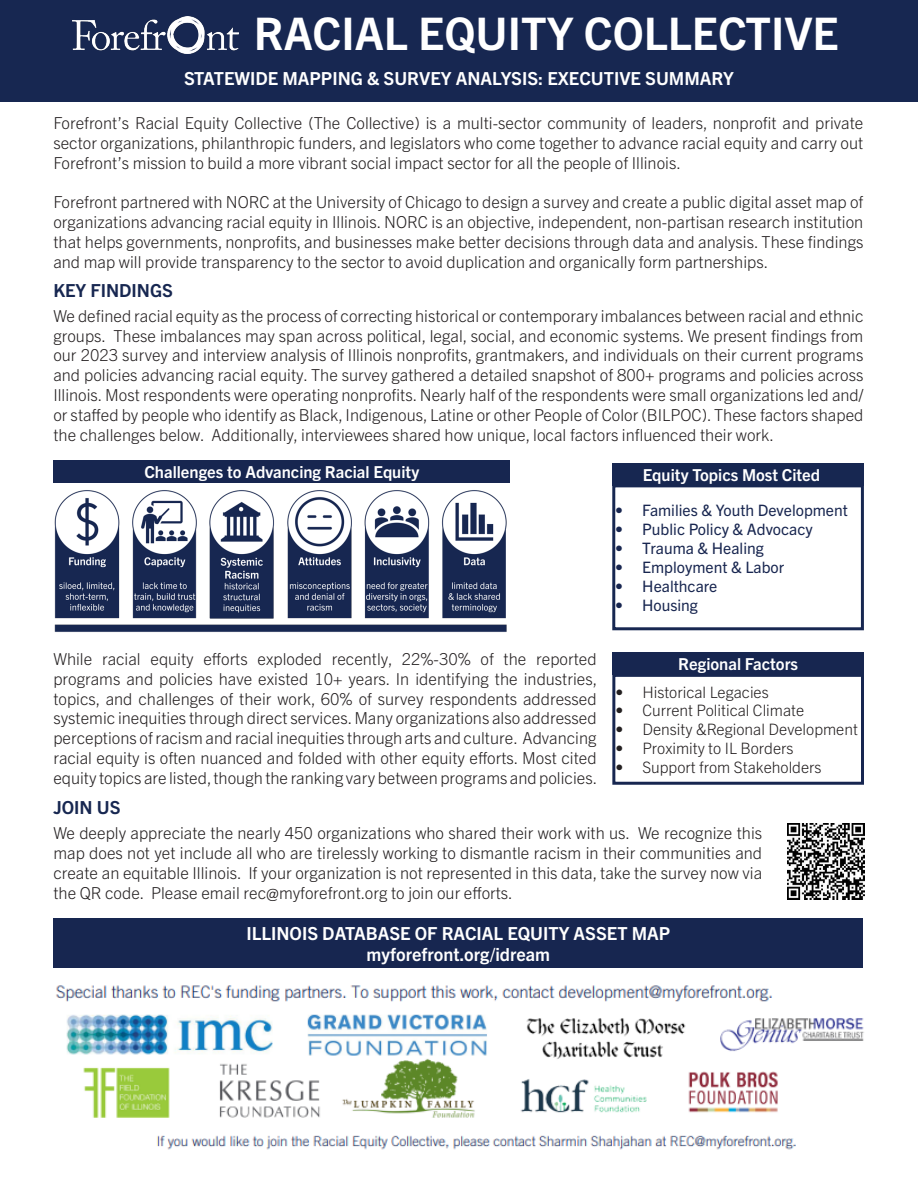
<style>
.page{position:relative;width:918px;height:1188px;background:#fff}
.page>*{position:absolute;margin:0;border:0;box-sizing:border-box;transform-origin:0 0}
.t1{font:700 45px "Trade Gothic Next LT Pro";color:#fff}
.t2{font:700 18px "Trade Gothic Next LT Pro";color:#fff}
.t3{font:700 18px "Trade Gothic Next LT Pro";color:#172751}
.t4{font:300 16.5px/19.8px "Trade Gothic Next LT Pro";color:#231f20;text-align:justify}
.t5{font:700 16.5px "Trade Gothic Next LT Pro";color:#fff}
.t6{font:300 15.75px "Trade Gothic Next LT Pro";color:#231f20}
.t7{font:15.75px "Trade Gothic Next LT Pro";color:#182650}
</style>
<div class="page">
<div style="left:0;top:0;width:918px;height:102px;background:#172751"></div>
<img style="left:55px;top:985px;width:809px;height:165px">
<div style="left:612px;top:484px;width:252px;height:146px;border:3px solid #172751"></div>
<div style="left:612px;top:463px;width:252px;height:23px;background:#172751"></div>
<img style="left:73px;top:16px;width:165px;height:38px">
<img style="left:54px;top:490px;width:453px;height:142px">
<div style="left:53px;top:460px;width:457px;height:23px;background:#172650"></div>
<div style="left:612px;top:674px;width:252px;height:111px;border:3px solid #172650"></div>
<div style="left:612px;top:652px;width:252px;height:23px;background:#172650"></div>
<img style="left:788px;top:823px;width:76px;height:76px">
<div style="left:53px;top:919px;width:810px;height:49px;background:#172650"></div>
<p class="t1" style="left:254px;top:2px;width:586px">RACIAL EQUITY COLLECTIVE</p>
<p class="t2" style="left:184px;top:66px;width:551px">STATEWIDE MAPPING &amp; SURVEY ANALYSIS: EXECUTIVE SUMMARY</p>
<p class="t4" style="left:53px;top:112px;width:812px">Forefront’s Racial Equity Collective (The Collective) is a multi-sector community of leaders, nonprofit and private sector organizations, philanthropic funders, and legislators who come together to advance racial equity and carry out Forefront’s mission to build a more vibrant social impact sector for all the people of Illinois.</p>
<p class="t4" style="left:53px;top:191px;width:812px">Forefront partnered with NORC at the University of Chicago to design a survey and create a public digital asset map of organizations advancing racial equity in Illinois. NORC is an objective, independent, non-partisan research institution that helps governments, nonprofits, and businesses make better decisions through data and analysis. These findings and map will provide transparency to the sector to avoid duplication and organically form partnerships.</p>
<p class="t4" style="left:53px;top:305px;width:812px">We defined racial equity as the process of correcting historical or contemporary imbalances between racial and ethnic groups. These imbalances may span across political, legal, social, and economic systems. We present findings from our 2023 survey and interview analysis of Illinois nonprofits, grantmakers, and individuals on their current programs and policies advancing racial equity. The survey gathered a detailed snapshot of 800+ programs and policies across Illinois. Most respondents were operating nonprofits. Nearly half of the respondents were small organizations led and/ or staffed by people who identify as Black, Indigenous, Latine or other People of Color (BILPOC). These factors shaped the challenges below. Additionally, interviewees shared how unique, local factors influenced their work.</p>
<p class="t3" style="left:53px;top:278px;width:121px">KEY FINDINGS</p>
<p class="t5" style="left:144px;top:461px;width:276px">Challenges to Advancing Racial Equity</p>
<p class="t4" style="left:53px;top:648px;width:545px">While racial equity efforts exploded recently, 22%-30% of the reported programs and policies have existed 10+ years. In identifying the industries, topics, and challenges of their work, 60% of survey respondents addressed systemic inequities through direct services. Many organizations also addressed perceptions of racism and racial inequities through arts and culture. Advancing racial equity is often nuanced and folded with other equity efforts. Most cited equity topics are listed, though the ranking vary between programs and policies.</p>
<p class="t3" style="left:53px;top:795px;width:69px">JOIN US</p>
<p class="t5" style="left:643px;top:463px;width:179px">Equity Topics Most Cited</p>
<p class="t7" style="left:615px;top:499px;width:234px">• Families &amp; Youth Development</p>
<p class="t7" style="left:615px;top:518px;width:199px">• Public Policy &amp; Advocacy</p>
<p class="t7" style="left:615px;top:537px;width:150px">• Trauma &amp; Healing</p>
<p class="t7" style="left:615px;top:556px;width:171px">• Employment &amp; Labor</p>
<p class="t7" style="left:615px;top:575px;width:104px">• Healthcare</p>
<p class="t7" style="left:615px;top:594px;width:84px">• Housing</p>
<p class="t5" style="left:678px;top:652px;width:121px">Regional Factors</p>
<p class="t6" style="left:615px;top:681px;width:155px">• Historical Legacies</p>
<p class="t6" style="left:615px;top:700px;width:190px">• Current Political Climate</p>
<p class="t6" style="left:615px;top:719px;width:244px">• Density &amp;Regional Development</p>
<p class="t6" style="left:615px;top:738px;width:180px">• Proximity to IL Borders</p>
<p class="t6" style="left:615px;top:756px;width:208px">• Support from Stakeholders</p>
<p class="t4" style="left:53px;top:822px;width:710px">We deeply appreciate the nearly 450 organizations who shared their work with us. We recognize this map does not yet include all who are tirelessly working to dismantle racism in their communities and create an equitable Illinois. If your organization is not represented in this data, take the survey now via the QR code. Please email rec@myforefront.org to join our efforts.</p>
<p class="t2" style="left:246px;top:920px;width:425px">ILLINOIS DATABASE OF RACIAL EQUITY ASSET MAP</p>
<p class="t2" style="left:367px;top:942px;width:185px">myforefront.org/idream</p>
</div>
